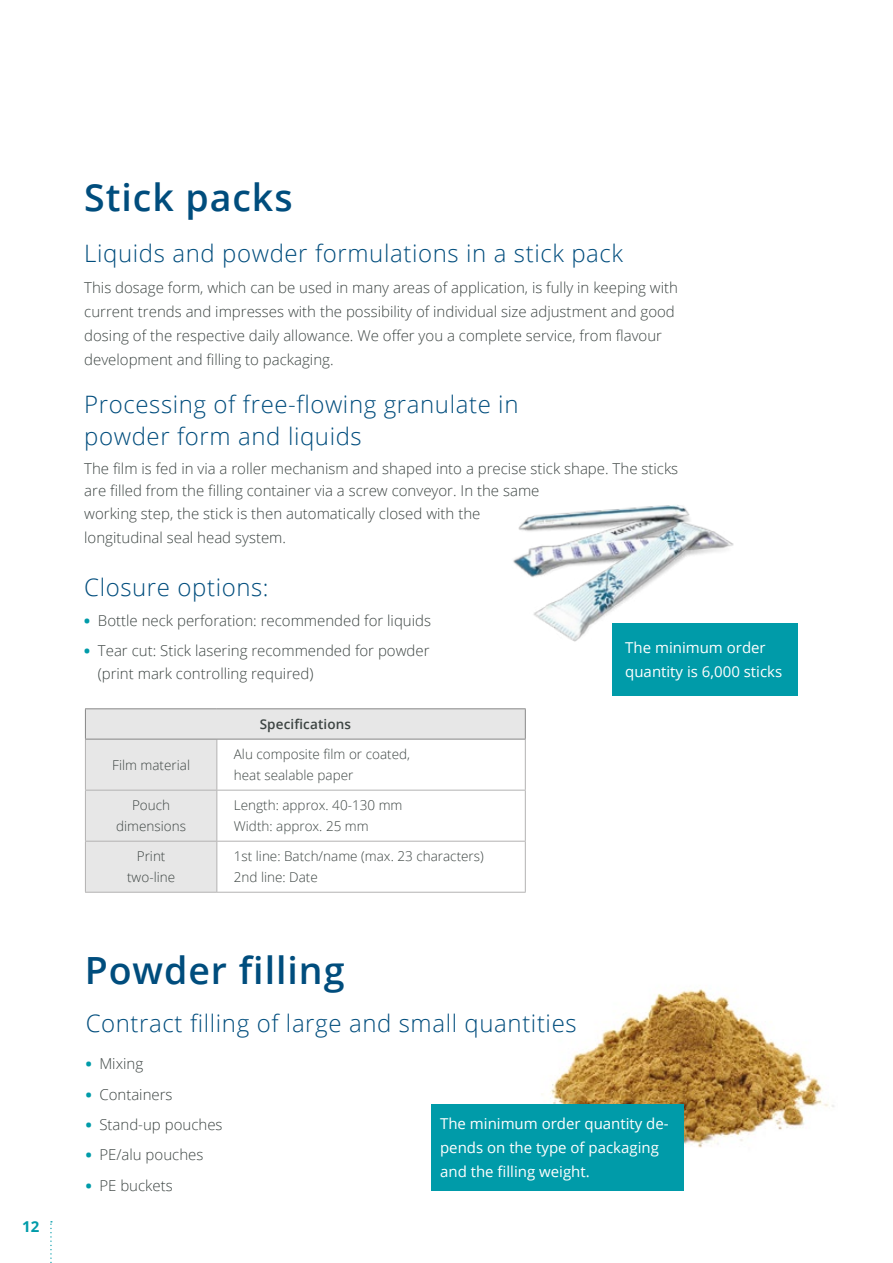
<style>
.page{position:relative;width:893px;height:1263px;background:#fff}
.page>*{position:absolute;margin:0;border:0;box-sizing:border-box;transform-origin:0 0}
.t1{font:600 37.5px "Open Sans";letter-spacing:.025em;color:#004d7d}
.t2{font:300 24px/31.5px "Open Sans";letter-spacing:.025em;color:#004d7d}
.t3{font:300 15px/24px "Open Sans";color:#3d4543}
.t4{font:15px/24px "Open Sans";color:#fff}
.t5{font:700 15px "Open Sans";color:#009ba9}
.t6{font:300 13.5px/21px "Open Sans";color:#3d4543}
.t7{font:600 13.5px "Open Sans";letter-spacing:.01em;color:#3d4543}
.s1{font-weight:800;font-size:14.1px;color:#009ba9}
</style>
<div class="page">
<svg style="left:50px;top:1221px;width:2px;height:42px"></svg>
<img style="left:513px;top:505px;width:221px;height:137px">
<svg style="left:86px;top:709px;width:439px;height:183px"></svg>
<hr style="left:85px;top:739px;width:1px;height:51px;background:#b3b2b2">
<hr style="left:216px;top:739px;width:1px;height:51px;background:#b3b2b2">
<hr style="left:525px;top:739px;width:1px;height:51px;background:#b3b2b2">
<hr style="left:85px;top:790px;width:132px;height:1px;background:#b3b2b2">
<hr style="left:85px;top:790px;width:1px;height:51px;background:#b3b2b2">
<hr style="left:217px;top:790px;width:309px;height:1px;background:#b3b2b2">
<hr style="left:216px;top:790px;width:1px;height:51px;background:#b3b2b2">
<hr style="left:525px;top:790px;width:1px;height:51px;background:#b3b2b2">
<hr style="left:85px;top:841px;width:132px;height:1px;background:#b3b2b2">
<hr style="left:85px;top:841px;width:1px;height:51px;background:#b3b2b2">
<hr style="left:217px;top:841px;width:309px;height:1px;background:#b3b2b2">
<hr style="left:216px;top:841px;width:1px;height:51px;background:#b3b2b2">
<hr style="left:85px;top:892px;width:132px;height:1px;background:#b3b2b2">
<hr style="left:525px;top:841px;width:1px;height:51px;background:#b3b2b2">
<hr style="left:217px;top:892px;width:309px;height:1px;background:#b3b2b2">
<hr style="left:85px;top:708px;width:132px;height:1px;background:#878787">
<hr style="left:85px;top:709px;width:1px;height:30px;background:#878787">
<hr style="left:217px;top:708px;width:309px;height:1px;background:#878787">
<hr style="left:525px;top:709px;width:1px;height:30px;background:#878787">
<hr style="left:85px;top:739px;width:132px;height:1px;background:#878787">
<hr style="left:217px;top:739px;width:309px;height:1px;background:#878787">
<div style="left:612px;top:623px;width:186px;height:73px;background:#009ba9"></div>
<img style="left:541px;top:989px;width:293px;height:159px">
<div style="left:432px;top:1104px;width:252px;height:87px;background:#009ba9"></div>
<p class="t5" style="left:22px;top:1215px;width:19px">12</p>
<h1 class="t1" style="left:84px;top:172px;width:210px">Stick packs</h1>
<h2 class="t2" style="left:84px;top:237px;width:540px">Liquids and powder formulations in a stick pack</h2>
<p class="t3" style="left:84px;top:275px;width:595px">This dosage form, which can be used in many areas of application, is fully in keeping with current trends and impresses with the possibility of individual size adjustment and good dosing of the respective daily allowance. We offer you a complete service, from flavour development and filling to packaging.</p>
<h2 class="t2" style="left:84px;top:388px;width:436px">Processing of free-flowing granulate in powder form and liquids</h2>
<p class="t3" style="left:84px;top:456px;width:595px;line-height:22.5px">The film is fed in via a roller mechanism and shaped into a precise stick shape. The sticks are filled from the filling container via a screw conveyor. In the same<br>working step, the stick is then automatically closed with the</p>
<p class="t3" style="left:84px;top:525px;width:203px">longitudinal seal head system.</p>
<h2 class="t2" style="left:84px;top:570px;width:186px">Closure options:</h2>
<p class="t3" style="left:84px;top:608px;width:348px"><span class="s1">•</span> Bottle neck perforation: recommended for liquids</p>
<p class="t3" style="left:98px;top:639px;width:333px;line-height:22.5px;text-indent:-14px"><span class="s1">•</span> Tear cut: Stick lasering recommended for powder (print mark controlling required)</p>
<p class="t7" style="left:260px;top:715px;width:93px">Specifications</p>
<p class="t6" style="left:112px;top:754px;width:79px">Film material</p>
<p class="t6" style="left:234px;top:743px;width:178px">Alu composite film or coated, heat sealable paper</p>
<p class="t6" style="left:116px;top:794px;width:71px;text-align:center">Pouch dimensions</p>
<p class="t6" style="left:234px;top:794px;width:170px">Length: approx. 40-130 mm<br>Width: approx. 25 mm</p>
<p class="t6" style="left:127px;top:846px;width:50px;text-align:center">Print two-line</p>
<p class="t6" style="left:234px;top:846px;width:251px">1st line: Batch/name (max. 23 characters)<br>2nd line: Date</p>
<p class="t4" style="left:625px;top:635px;width:158px">The minimum order quantity is 6,000 sticks</p>
<h1 class="t1" style="left:85px;top:945px;width:261px">Powder filling</h1>
<h2 class="t2" style="left:86px;top:1007px;width:492px">Contract filling of large and small quantities</h2>
<p class="t3" style="left:86px;top:1051px;width:59px"><span class="s1">•</span> Mixing</p>
<p class="t3" style="left:86px;top:1082px;width:88px"><span class="s1">•</span> Containers</p>
<p class="t3" style="left:86px;top:1112px;width:138px"><span class="s1">•</span> Stand-up pouches</p>
<p class="t3" style="left:86px;top:1142px;width:119px"><span class="s1">•</span> PE/alu pouches</p>
<p class="t3" style="left:86px;top:1173px;width:89px"><span class="s1">•</span> PE buckets</p>
<p class="t4" style="left:440px;top:1111px;width:230px">The minimum order quantity de&shy;pends on the type of packaging and the filling weight.</p>
</div>
